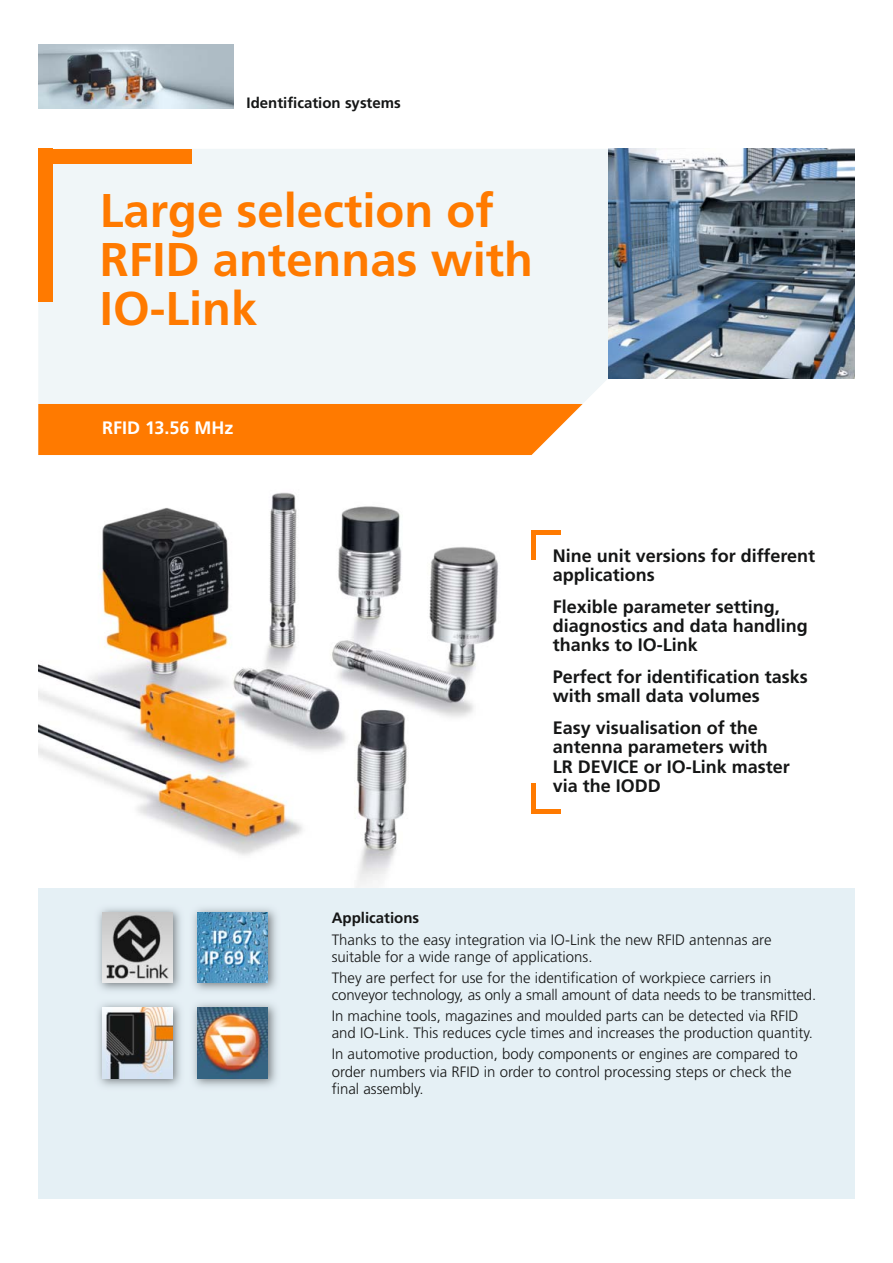
<style>
.page{position:relative;width:893px;height:1263px;background:#fff}
.page>*{position:absolute;margin:0;border:0;box-sizing:border-box;transform-origin:0 0}
.t1{font:700 47.25px/48.9px "Frutiger LT Com";color:#ff7a00}
.t2{font:700 18px/19.2px "Frutiger LT Com";color:#151616}
.t3{font:700 18px "Frutiger LT Com";color:#fff}
.t4{font:300 15px/17px "Frutiger LT Com";color:#151616}
.t5{font:700 15px "Frutiger LT Com";color:#151616}
</style>
<div class="page">
<img style="left:38px;top:492px;width:468px;height:397px">
<div style="left:38px;top:889px;width:817px;height:310px;background:#e5f0f5"></div>
<div style="left:38px;top:149px;width:570px;height:255px;background:#f0f6f8"></div>
<img style="left:608px;top:149px;width:247px;height:229px">
<div style="left:38px;top:404px;width:545px;height:51px;background:#ff7a00"></div>
<div style="left:38px;top:149px;width:153px;height:15px;background:#ff7a00"></div>
<div style="left:38px;top:149px;width:15px;height:153px;background:#ff7a00"></div>
<img style="left:98px;top:908px;width:179px;height:179px">
<img style="left:102px;top:912px;width:70px;height:70px">
<img style="left:188px;top:908px;width:1px;height:179px">
<img style="left:198px;top:912px;width:70px;height:70px">
<img style="left:102px;top:1008px;width:70px;height:70px">
<img style="left:189px;top:998px;width:88px;height:1px">
<img style="left:198px;top:1008px;width:70px;height:70px">
<div style="left:531px;top:530px;width:30px;height:5px;background:#ff7a00"></div>
<div style="left:531px;top:530px;width:5px;height:30px;background:#ff7a00"></div>
<hr style="left:531px;top:809px;width:30px;height:4px;background:#ff7a00">
<div style="left:531px;top:783px;width:5px;height:30px;background:#ff7a00"></div>
<img style="left:38px;top:45px;width:196px;height:63px">
<p class="t5" style="left:247px;top:97px;width:156px">Identification systems</p>
<h1 class="t1" style="left:100px;top:190px;width:435px">Large selection of<br>RFID antennas with<br>IO-Link</h1>
<p class="t3" style="left:102px;top:420px;width:133px">RFID 13.56 MHz</p>
<p class="t2" style="left:553px;top:548px;width:264px">Nine unit versions for different applications</p>
<p class="t2" style="left:553px;top:599px;width:257px">Flexible parameter setting, diagnostics and data handling thanks to IO-Link</p>
<p class="t2" style="left:553px;top:669px;width:257px">Perfect for identification tasks with small data volumes</p>
<p class="t2" style="left:553px;top:720px;width:239px">Easy visualisation of the antenna parameters with<br>LR DEVICE or IO-Link master via the IODD</p>
<p class="t5" style="left:332px;top:912px;width:89px">Applications</p>
<p class="t4" style="left:332px;top:932px;width:441px">Thanks to the easy integration via IO-Link the new RFID antennas are suitable for a wide range of applications.</p>
<p class="t4" style="left:332px;top:970px;width:486px">They are perfect for use for the identification of workpiece carriers in conveyor technology, as only a small amount of data needs to be transmitted.</p>
<p class="t4" style="left:332px;top:1009px;width:483px">In machine tools, magazines and moulded parts can be detected via RFID and IO-Link. This reduces cycle times and increases the production quantity.</p>
<p class="t4" style="left:332px;top:1047px;width:467px">In automotive production, body components or engines are compared to order numbers via RFID in order to control processing steps or check the final assembly.</p>
</div>
